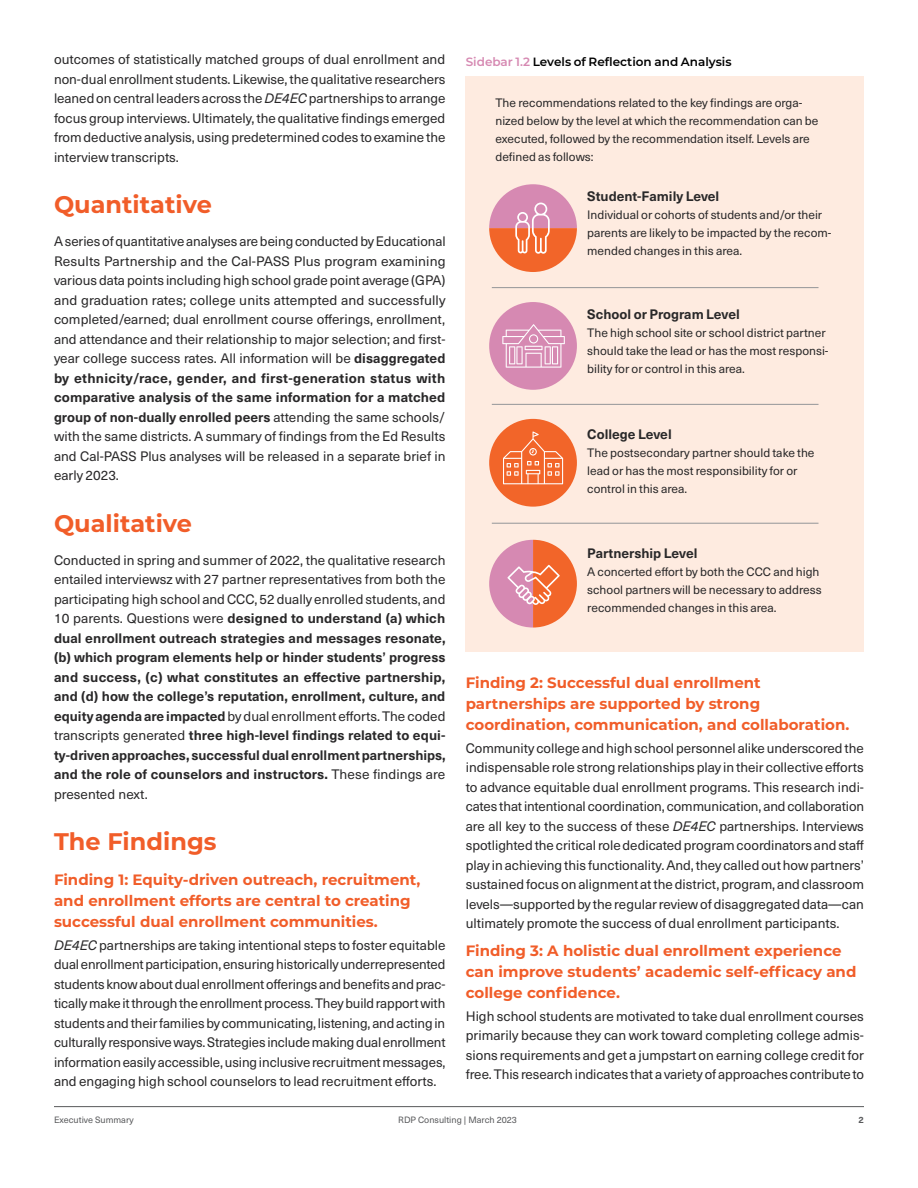
<style>
.page{position:relative;width:918px;height:1188px;background:#fff}
.page>*{position:absolute;margin:0;border:0;box-sizing:border-box;transform-origin:0 0}
.t1{font:700 24px "Montserrat";color:#f15d29}
.t2{font:700 15px/21px "Montserrat";color:#f15d29}
.t3{font:13.5px/19.5px "Neue Haas Unica W1 G";color:#292829;text-align:justify}
.t4{font:700 13.5px/19.5px "Neue Haas Unica W1 G";color:#292829;text-align:justify}
.t5{font:12px/18px "Neue Haas Unica W1 G";color:#292829}
.t6{font:600 12px "Montserrat";color:#000}
.t7{font:9px "Neue Haas Unica W1 G";color:#58595b}
.t8{font:700 9px "Neue Haas Unica W1 G";color:#58595b}
.s1{font-style:italic}
.s2{font-weight:700}
.s3{font-weight:400}
.s4{color:#d689b2}
</style>
<div class="page">
<hr style="left:54px;top:1106px;width:810px;height:1px;background:#58595b">
<div style="left:466px;top:76px;width:398px;height:576px;background:#feebe0"></div>
<hr style="left:492px;top:287px;width:327px;height:1px;background:#939598">
<hr style="left:492px;top:404px;width:327px;height:1px;background:#939598">
<hr style="left:492px;top:523px;width:327px;height:1px;background:#939598">
<svg style="left:489px;top:540px;width:88px;height:88px"></svg>
<div style="left:489px;top:419px;width:88px;height:88px;background:#f26529;border-radius:50%"></div>
<svg style="left:503px;top:431px;width:60px;height:53px"></svg>
<div style="left:489px;top:302px;width:88px;height:88px;background:#d689b2;border-radius:50%"></div>
<svg style="left:502px;top:324px;width:63px;height:44px"></svg>
<svg style="left:489px;top:184px;width:88px;height:88px"></svg>
<p class="t3" style="left:54px;top:49px;width:393px">outcomes of statistically matched groups of dual enrollment and non-dual enrollment students. Likewise, the qualitative researchers leaned on central leaders across the <span class="s1">DE4EC</span> partnerships to arrange focus group interviews. Ultimately, the qualitative findings emerged from deductive analysis, using predetermined codes to examine the interview transcripts.</p>
<h1 class="t1" style="left:54px;top:187px;width:159px">Quantitative</h1>
<p class="t3" style="left:54px;top:231px;width:393px">A series of quantitative analyses are being conducted by Educational Results Partnership and the Cal-PASS Plus program examining various data points including high school grade point average (GPA) and graduation rates; college units attempted and successfully completed/earned; dual enrollment course offerings, enrollment, and attendance and their relationship to major selection; and first&shy;year college success rates. All information will be <span class="s2">disaggregated by ethnicity/race, gender, and first-generation status with comparative analysis of the same information for a matched group of non-dually enrolled peers</span> attending the same schools/ with the same districts. A summary of findings from the Ed Results and Cal-PASS Plus analyses will be released in a separate brief in early 2023.</p>
<h1 class="t1" style="left:54px;top:506px;width:140px">Qualitative</h1>
<p class="t4" style="left:54px;top:549px;width:393px"><span class="s3">Conducted in spring and summer of 2022, the qualitative research entailed interviewsz with 27 partner representatives from both the participating high school and CCC, 52 dually enrolled students, and 10 parents. Questions were</span> designed to understand (a) which dual enrollment outreach strategies and messages resonate, (b) which program elements help or hinder students’ progress and success, (c) what constitutes an effective partnership, and (d) how the college’s reputation, enrollment, culture, and equity agenda are impacted <span class="s3">by dual enrollment efforts. The coded transcripts generated</span> three high-level findings related to equi&shy;ty-driven approaches, successful dual enrollment partnerships, and the role of counselors and instructors. <span class="s3">These findings are presented next.</span></p>
<h1 class="t1" style="left:54px;top:824px;width:164px">The Findings</h1>
<p class="t2" style="left:54px;top:868px;width:368px">Finding 1: Equity-driven outreach, recruitment, and enrollment efforts are central to creating successful dual enrollment communities.</p>
<p class="t3" style="left:54px;top:934px;width:393px"><span class="s1">DE4EC</span> partnerships are taking intentional steps to foster equitable dual enrollment participation, ensuring historically underrepresented students know about dual enrollment offerings and benefits and prac&shy;tically make it through the enrollment process. They build rapport with students and their families by communicating, listening, and acting in culturally responsive ways. Strategies include making dual enrollment information easily accessible, using inclusive recruitment messages, and engaging high school counselors to lead recruitment efforts.</p>
<p class="t6" style="left:466px;top:53px;width:267px"><span class="s4">Sidebar 1.2</span> Levels of Reflection and Analysis</p>
<p class="t5" style="left:495px;top:93px;width:325px">The recommendations related to the key findings are orga&shy;nized below by the level at which the recommendation can be executed, followed by the recommendation itself. Levels are defined as follows:</p>
<p class="t4" style="left:587px;top:186px;width:134px">Student-Family Level</p>
<p class="t5" style="left:587px;top:206px;width:246px">Individual or cohorts of students and/or their parents are likely to be impacted by the recom&shy;mended changes in this area.</p>
<p class="t4" style="left:587px;top:304px;width:154px">School or Program Level</p>
<p class="t5" style="left:587px;top:323px;width:243px">The high school site or school district partner should take the lead or has the most responsi&shy;bility for or control in this area.</p>
<p class="t4" style="left:587px;top:423px;width:86px">College Level</p>
<p class="t5" style="left:587px;top:443px;width:229px">The postsecondary partner should take the lead or has the most responsibility for or control in this area.</p>
<p class="t4" style="left:587px;top:542px;width:112px">Partnership Level</p>
<p class="t5" style="left:587px;top:562px;width:236px">A concerted effort by both the CCC and high school partners will be necessary to address recommended changes in this area.</p>
<p class="t2" style="left:466px;top:671px;width:385px">Finding 2: Successful dual enrollment partnerships are supported by strong coordination, communication, and collaboration.</p>
<p class="t3" style="left:466px;top:738px;width:400px">Community college and high school personnel alike underscored the indispensable role strong relationships play in their collective efforts to advance equitable dual enrollment programs. This research indi&shy;cates that intentional coordination, communication, and collaboration are all key to the success of these <span class="s1">DE4EC</span> partnerships. Interviews spotlighted the critical role dedicated program coordinators and staff play in achieving this functionality. And, they called out how partners’ sustained focus on alignment at the district, program, and classroom levels—supported by the regular review of disaggregated data—can ultimately promote the success of dual enrollment participants.</p>
<p class="t2" style="left:466px;top:940px;width:392px">Finding 3: A holistic dual enrollment experience can improve students’ academic self-efficacy and college confidence.</p>
<p class="t3" style="left:466px;top:1006px;width:400px">High school students are motivated to take dual enrollment courses primarily because they can work toward completing college admis&shy;sions requirements and get a jumpstart on earning college credit for free. This research indicates that a variety of approaches contribute to</p>
<p class="t7" style="left:54px;top:1113px;width:81px">Executive Summary</p>
<p class="t7" style="left:398px;top:1113px;width:120px">RDP Consulting | March 2023</p>
<p class="t8" style="left:859px;top:1113px;width:7px">2</p>
</div>
